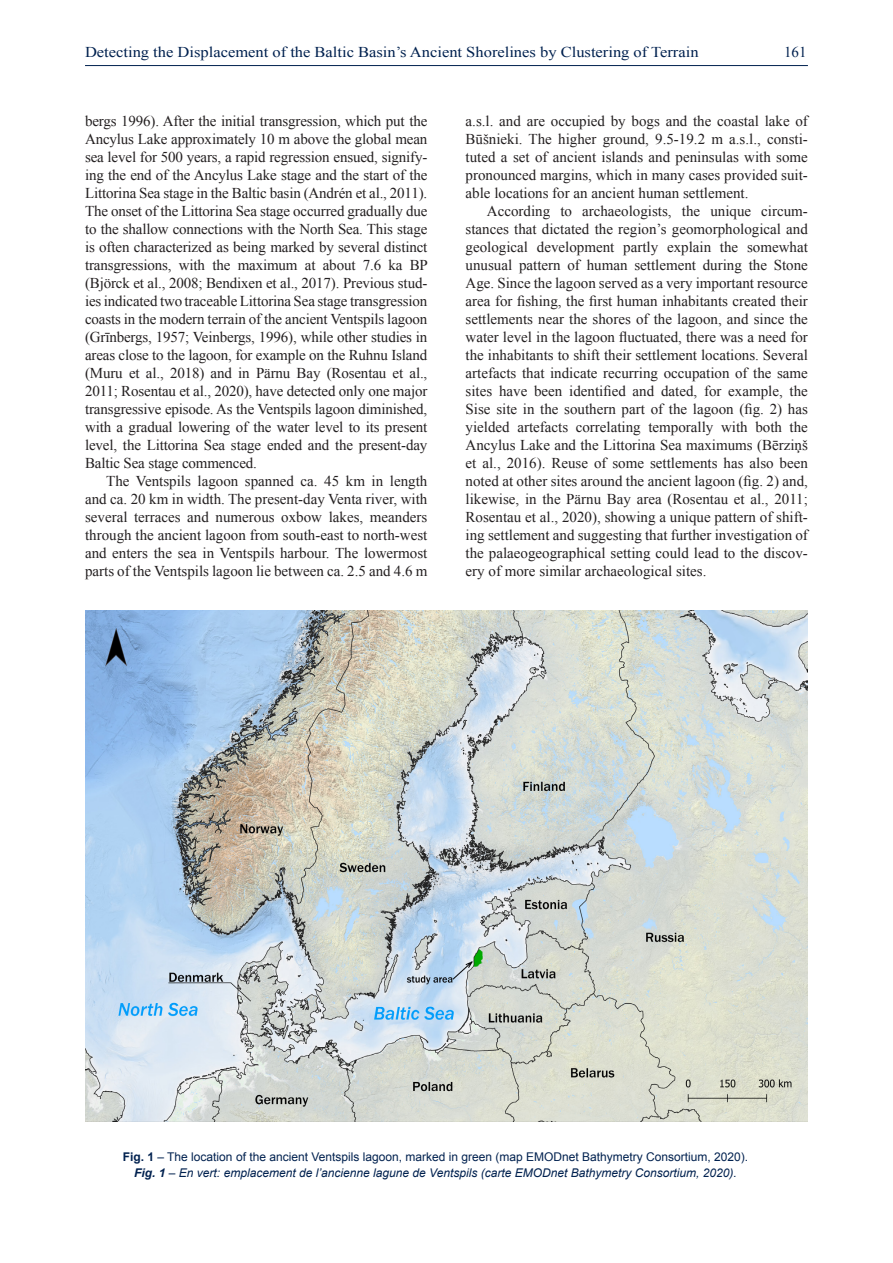
<style>
.page{position:relative;width:893px;height:1263px;background:#fff}
.page>*{position:absolute;margin:0;border:0;box-sizing:border-box;transform-origin:0 0}
.Txt_baz{font:15px/18px "Times New Roman";color:#231f20;text-align:justify}
.Txt_baz_lettrine{font:15px/18px "Times New Roman";letter-spacing:-.01em;color:#231f20;text-align:justify}
.t1{font:15px "Times New Roman";color:#00214f;scale:1.1 1}
.t2{font:15px "Times New Roman";color:#00214f}
.Figures{font:12px "Arial";color:#00214f}
.Figures_ital{font:italic 12px "Arial";color:#00214f}
.s1{font-weight:700}
</style>
<div class="page">
<hr style="left:85px;top:65px;width:723px;height:1px;background:#00214f">
<img style="left:85px;top:610px;width:723px;height:511px">
<p class="t1" style="left:85px;top:42px;width:559px">Detecting the Displacement of the Baltic Basin’s Ancient Shorelines by Clustering of Terrain</p>
<p class="t2" style="left:784px;top:42px;width:24px">161</p>
<p class="Txt_baz_lettrine" style="left:85px;top:112px;width:344px">bergs 1996). After the initial transgression, which put the Ancylus Lake approximately 10 m above the global mean sea level for 500 years, a rapid regression ensued, signify&shy;ing the end of the Ancylus Lake stage and the start of the Littorina Sea stage in the Baltic basin (Andrén et al., 2011).<br>The onset of the Littorina Sea stage occurred gradually due to the shallow connections with the North Sea. This stage is often characterized as being marked by several distinct transgressions, with the maximum at about 7.6 ka BP (Björck et al., 2008; Bendixen et al., 2017). Previous stud&shy;ies indicated two traceable Littorina Sea stage transgression coasts in the modern terrain of the ancient Ventspils lagoon (Grīnbergs, 1957; Veinbergs, 1996), while other studies in areas close to the lagoon, for example on the Ruhnu Island (Muru et al., 2018) and in Pärnu Bay (Rosentau et al., 2011; Rosentau et al., 2020), have detected only one major transgressive episode. As the Ventspils lagoon diminished, with a gradual lowering of the water level to its present level, the Littorina Sea stage ended and the present-day Baltic Sea stage commenced.</p>
<p class="Txt_baz" style="left:85px;top:472px;width:344px;text-indent:21px">The Ventspils lagoon spanned ca. 45 km in length and ca. 20 km in width. The present-day Venta river, with several terraces and numerous oxbow lakes, meanders through the ancient lagoon from south-east to north-west and enters the sea in Ventspils harbour. The lowermost parts of the Ventspils lagoon lie between ca. 2.5 and 4.6 m</p>
<p class="Txt_baz" style="left:466px;top:112px;width:344px">a.s.l. and are occupied by bogs and the coastal lake of Būšnieki. The higher ground, 9.5-19.2 m a.s.l., consti&shy;tuted a set of ancient islands and peninsulas with some pronounced margins, which in many cases provided suit&shy;able locations for an ancient human settlement.</p>
<p class="Txt_baz" style="left:466px;top:202px;width:344px;text-indent:21px">According to archaeologists, the unique circum&shy;stances that dictated the region’s geomorphological and geological development partly explain the somewhat unusual pattern of human settlement during the Stone Age. Since the lagoon served as a very important resource area for fishing, the first human inhabitants created their settlements near the shores of the lagoon, and since the water level in the lagoon fluctuated, there was a need for the inhabitants to shift their settlement locations. Several artefacts that indicate recurring occupation of the same sites have been identified and dated, for example, the Sise site in the southern part of the lagoon (fig. 2) has yielded artefacts correlating temporally with both the Ancylus Lake and the Littorina Sea maximums (Bērziņš et al., 2016). Reuse of some settlements has also been noted at other sites around the ancient lagoon (fig. 2) and, likewise, in the Pärnu Bay area (Rosentau et al., 2011; Rosentau et al., 2020), showing a unique pattern of shift&shy;ing settlement and suggesting that further investigation of the palaeogeographical setting could lead to the discov&shy;ery of more similar archaeological sites.</p>
<p class="Figures" style="left:123px;top:1149px;width:627px"><span class="s1">Fig. 1</span> – The location of the ancient Ventspils lagoon, marked in green (map EMODnet Bathymetry Consortium, 2020).</p>
<p class="Figures_ital" style="left:134px;top:1165px;width:604px"><span class="s1">Fig. 1</span> – En vert: emplacement de l’ancienne lagune de Ventspils (carte EMODnet Bathymetry Consortium, 2020).</p>
</div>
